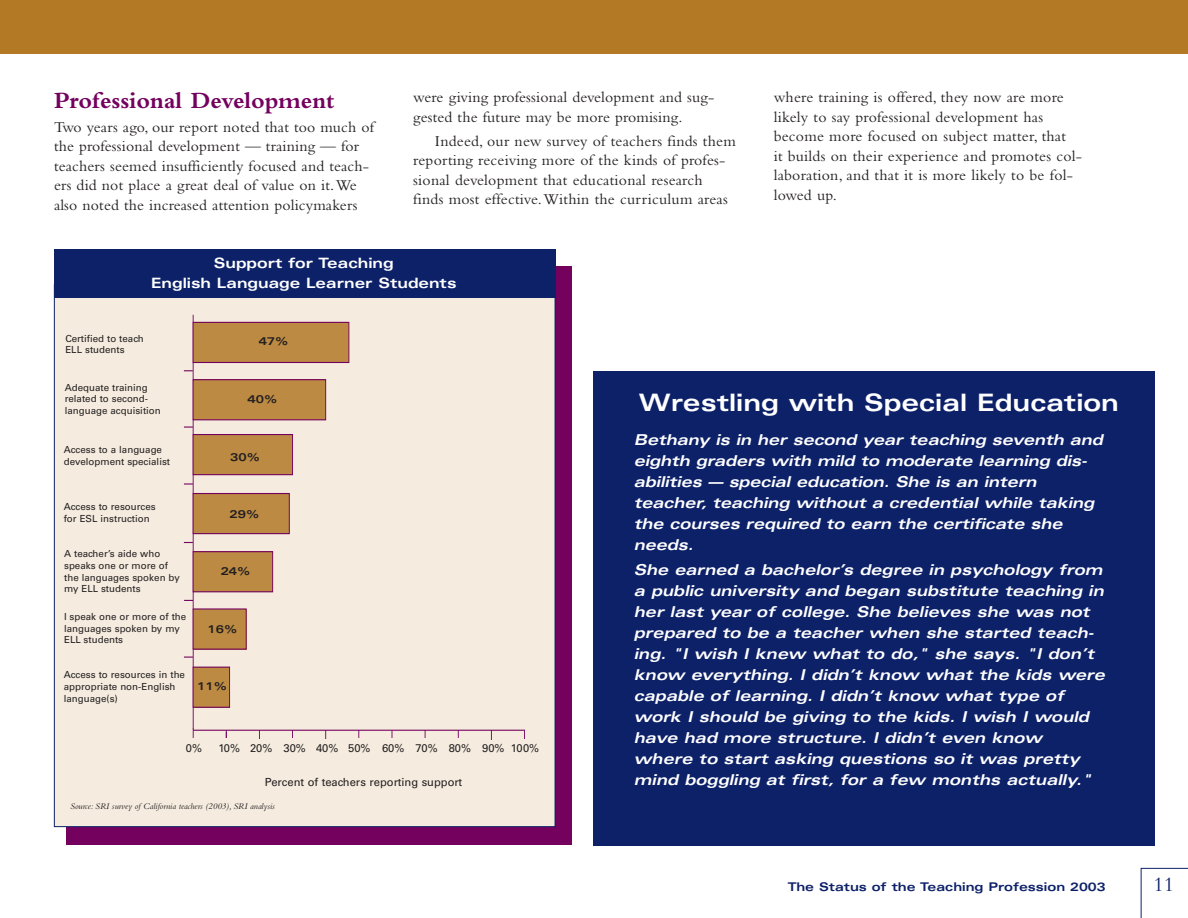
<style>
.page{position:relative;width:1188px;height:918px;background:#fff}
.page>*{position:absolute;margin:0;border:0;box-sizing:border-box;transform-origin:0 0}
.t1{font:700 expanded 24px "Univers";color:#fff}
.t2{font:700 24px "Bembo";color:#74015e}
.t3{font:21px "Bembo";color:#0d2169}
.t4{font:15.75px/19.5px "Bembo";letter-spacing:.015em;color:#231f20}
.t5{font:italic 700 expanded 15px/21px "Univers";color:#fff}
.t6{font:700 expanded 14.25px/19.5px "Univers";color:#fff;text-align:center}
.t7{font:700 expanded 12px "Univers";color:#0d2169}
.t8{font:11.1px "Univers";color:#231f20}
.t9{font:700 expanded 11.1px "Univers";color:#231f20}
.t10{font:9.75px/11.7px "Univers";color:#231f20}
.t11{font:italic 9px "Bembo";color:#231f20}
</style>
<div class="page">
<div style="left:66px;top:266px;width:506px;height:579px;background:linear-gradient(to right,#74015e,#74015e)"></div>
<div style="left:54px;top:284px;width:501px;height:543px;background:#f5ecdf"></div>
<hr style="left:193px;top:730px;width:332px;height:1px;background:#74015e">
<hr style="left:193px;top:315px;width:1px;height:414px;background:#74015e">
<div style="left:193px;top:667px;width:37px;height:40px;background:#bc8a43"></div>
<div style="left:193px;top:667px;width:37px;height:40px;border:1px solid #74015e"></div>
<div style="left:193px;top:609px;width:53px;height:40px;background:#bc8a43"></div>
<div style="left:193px;top:552px;width:80px;height:40px;background:#bc8a43"></div>
<div style="left:193px;top:551px;width:80px;height:41px;border:1px solid #74015e"></div>
<div style="left:193px;top:494px;width:96px;height:40px;background:#bc8a43"></div>
<div style="left:193px;top:493px;width:96px;height:41px;border:1px solid #74015e"></div>
<div style="left:193px;top:435px;width:100px;height:40px;background:#bc8a43"></div>
<div style="left:193px;top:434px;width:100px;height:41px;border:1px solid #74015e"></div>
<div style="left:193px;top:380px;width:133px;height:40px;background:#bc8a43"></div>
<div style="left:193px;top:380px;width:133px;height:40px;border:1px solid #74015e"></div>
<div style="left:193px;top:322px;width:156px;height:40px;background:#bc8a43"></div>
<div style="left:193px;top:322px;width:156px;height:41px;border:1px solid #74015e"></div>
<svg style="left:1141px;top:868px;width:47px;height:50px"></svg>
<div style="left:0;top:0;width:1188px;height:54px;background:#b37924"></div>
<div style="left:54px;top:250px;width:501px;height:48px;background:#0d2169"></div>
<div style="left:593px;top:371px;width:562px;height:474px;background:#0d2169"></div>
<h1 class="t2" style="left:54px;top:92px;width:282px">Professional Development</h1>
<p class="t4" style="left:54px;top:119px;width:322px">Two years ago, our report noted that too much of the professional development — training — for teachers seemed insufficiently focused and teach&shy;ers did not place a great deal of value on it.We also noted the increased attention policymakers</p>
<p class="t4" style="left:413px;top:89px;width:302px">were giving professional development and sug&shy;gested the future may be more promising.</p>
<p class="t4" style="left:413px;top:133px;width:324px;text-indent:22px">Indeed, our new survey of teachers finds them reporting receiving more of the kinds of profes&shy;sional development that educational research finds most effective.Within the curriculum areas</p>
<p class="t6" style="left:151px;top:255px;width:307px">Support for Teaching<br>English Language Learner Students</p>
<p class="t10" style="left:65px;top:333px;width:80px">Certified to teach<br>ELL students</p>
<p class="t9" style="left:259px;top:337px;width:31px">47%</p>
<p class="t4" style="left:774px;top:89px;width:310px">where training is offered, they now are more likely to say professional development has become more focused on subject matter, that<br>it builds on their experience and promotes col&shy;laboration, and that it is more likely to be fol&shy;lowed up.</p>
<p class="t10" style="left:65px;top:382px;width:98px">Adequate training related to second&shy;language acquisition</p>
<p class="t10" style="left:64px;top:445px;width:108px">Access to a language development specialist</p>
<p class="t10" style="left:64px;top:502px;width:94px">Access to resources for ESL instruction</p>
<p class="t10" style="left:64px;top:549px;width:117px">A teacher’s aide who speaks one or more of the languages spoken by my ELL students</p>
<p class="t10" style="left:64px;top:612px;width:124px">I speak one or more of the languages spoken by my<br>ELL students</p>
<p class="t10" style="left:64px;top:670px;width:123px">Access to resources in the appropriate non-English language(s)</p>
<p class="t9" style="left:247px;top:395px;width:31px">40%</p>
<p class="t9" style="left:230px;top:453px;width:31px">30%</p>
<p class="t9" style="left:230px;top:510px;width:31px">29%</p>
<p class="t9" style="left:221px;top:567px;width:31px">24%</p>
<p class="t9" style="left:208px;top:625px;width:31px">16%</p>
<p class="t9" style="left:197px;top:682px;width:31px">11%</p>
<p class="t8" style="left:218px;top:744px;width:23px">10%</p>
<p class="t8" style="left:186px;top:744px;width:18px">0%</p>
<p class="t8" style="left:250px;top:744px;width:256px">20% 30% 40% 50% 60% 70% 80% 90%</p>
<p class="t8" style="left:511px;top:744px;width:30px">100%</p>
<p class="t8" style="left:265px;top:778px;width:199px">Percent of teachers reporting support</p>
<p class="t11" style="left:70px;top:803px;width:206px">Source: SRI survey of California teachers (2003), SRI analysis</p>
<h1 class="t1" style="left:639px;top:393px;width:482px">Wrestling with Special Education</h1>
<p class="t5" style="left:634px;top:430px;width:471px">Bethany is in her second year teaching seventh and eighth graders with mild to moderate learning dis&shy;abilities — special education. She is an intern teacher, teaching without a credential while taking the courses required to earn the certificate she needs.</p>
<p class="t5" style="left:634px;top:561px;width:473px">She earned a bachelor’s degree in psychology from a public university and began substitute teaching in her last year of college. She believes she was not prepared to be a teacher when she started teach&shy;ing. "I wish I knew what to do," she says. "I don’t know everything. I didn’t know what the kids were capable of learning. I didn’t know what type of work I should be giving to the kids. I wish I would have had more structure. I didn’t even know<br>where to start asking questions so it was pretty mind boggling at first, for a few months actually."</p>
<p class="t7" style="left:788px;top:882px;width:319px">The Status of the Teaching Profession 2003</p>
<h2 class="t3" style="left:1154px;top:877px;width:22px">11</h2>
</div>
